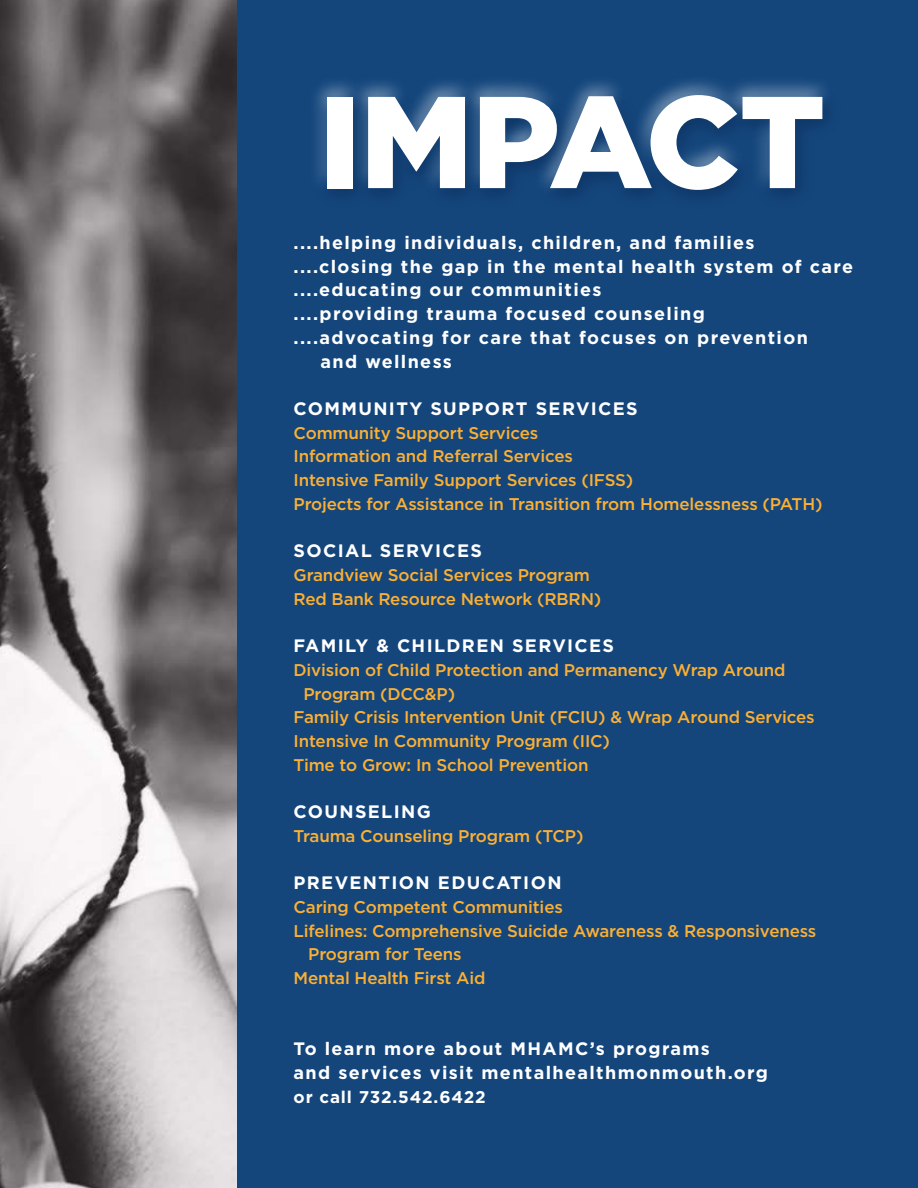
<style>
.page{position:relative;width:918px;height:1188px;background:#fff}
.page>*{position:absolute;margin:0;border:0;box-sizing:border-box;transform-origin:0 0}
.t1{font:900 130.35px "Gotham";letter-spacing:-.01em;color:#fff}
.t2{font:700 18px/23.7px "Gotham";letter-spacing:.075em;color:#fff}
.t3{font:500 16.95px/23.7px "Gotham";letter-spacing:-.01em;color:#fcb033}
.t4{font:700 16.95px "Gotham";letter-spacing:.05em;color:#fff}
</style>
<div class="page">
<img style="left:0;top:0;width:238px;height:1188px">
<div style="left:238px;top:0;width:680px;height:1188px;background:#14467c"></div>
<div style="left:305px;top:72px;width:533px;height:128px;background:#fff;opacity:.5"></div>
<div style="left:311px;top:85px;width:535px;height:129px;background:#1b3668;opacity:.3"></div>
<h1 class="t1" style="left:319px;top:52px;width:508px">IMPACT</h1>
<p class="t2" style="left:294px;top:231px;width:462px">....helping individuals, children, and families</p>
<p class="t2" style="left:294px;top:254px;width:561px">....closing the gap in the mental health system of care</p>
<p class="t2" style="left:294px;top:278px;width:310px">....educating our communities</p>
<p class="t2" style="left:294px;top:302px;width:413px">....providing trauma focused counseling</p>
<p class="t2" style="left:294px;top:326px;width:516px">....advocating for care that focuses on prevention</p>
<p class="t2" style="left:321px;top:349px;width:133px">and wellness</p>
<p class="t2" style="left:294px;top:397px;width:346px">COMMUNITY SUPPORT SERVICES</p>
<p class="t3" style="left:294px;top:421px;width:530px">Community Support Services<br>Information and Referral Services<br>Intensive Family Support Services (IFSS)<br>Projects for Assistance in Transition from Homelessness (PATH)</p>
<p class="t2" style="left:294px;top:539px;width:190px">SOCIAL SERVICES</p>
<p class="t3" style="left:294px;top:563px;width:309px">Grandview Social Services Program<br>Red Bank Resource Network (RBRN)</p>
<p class="t2" style="left:294px;top:634px;width:322px">FAMILY &amp; CHILDREN SERVICES</p>
<p class="t3" style="left:294px;top:658px;width:494px">Division of Child Protection and Permanency Wrap Around</p>
<p class="t3" style="left:303px;top:682px;width:153px">Program (DCC&amp;P)</p>
<p class="t3" style="left:294px;top:705px;width:523px">Family Crisis Intervention Unit (FCIU) &amp; Wrap Around Services</p>
<p class="t3" style="left:294px;top:729px;width:318px">Intensive In Community Program (IIC)</p>
<p class="t3" style="left:294px;top:753px;width:296px">Time to Grow: In School Prevention</p>
<p class="t2" style="left:294px;top:800px;width:139px">COUNSELING</p>
<p class="t3" style="left:294px;top:824px;width:291px">Trauma Counseling Program (TCP)</p>
<p class="t2" style="left:294px;top:871px;width:270px">PREVENTION EDUCATION</p>
<p class="t3" style="left:294px;top:895px;width:271px">Caring Competent Communities</p>
<p class="t3" style="left:294px;top:919px;width:524px">Lifelines: Comprehensive Suicide Awareness &amp; Responsiveness</p>
<p class="t3" style="left:308px;top:942px;width:155px">Program for Teens</p>
<p class="t3" style="left:294px;top:966px;width:193px">Mental Health First Aid</p>
<p class="t2" style="left:294px;top:1037px;width:476px">To learn more about MHAMC’s programs<br>and services visit mentalhealthmonmouth.org</p>
<p class="t4" style="left:294px;top:1086px;width:194px">or call 732.542.6422</p>
</div>
